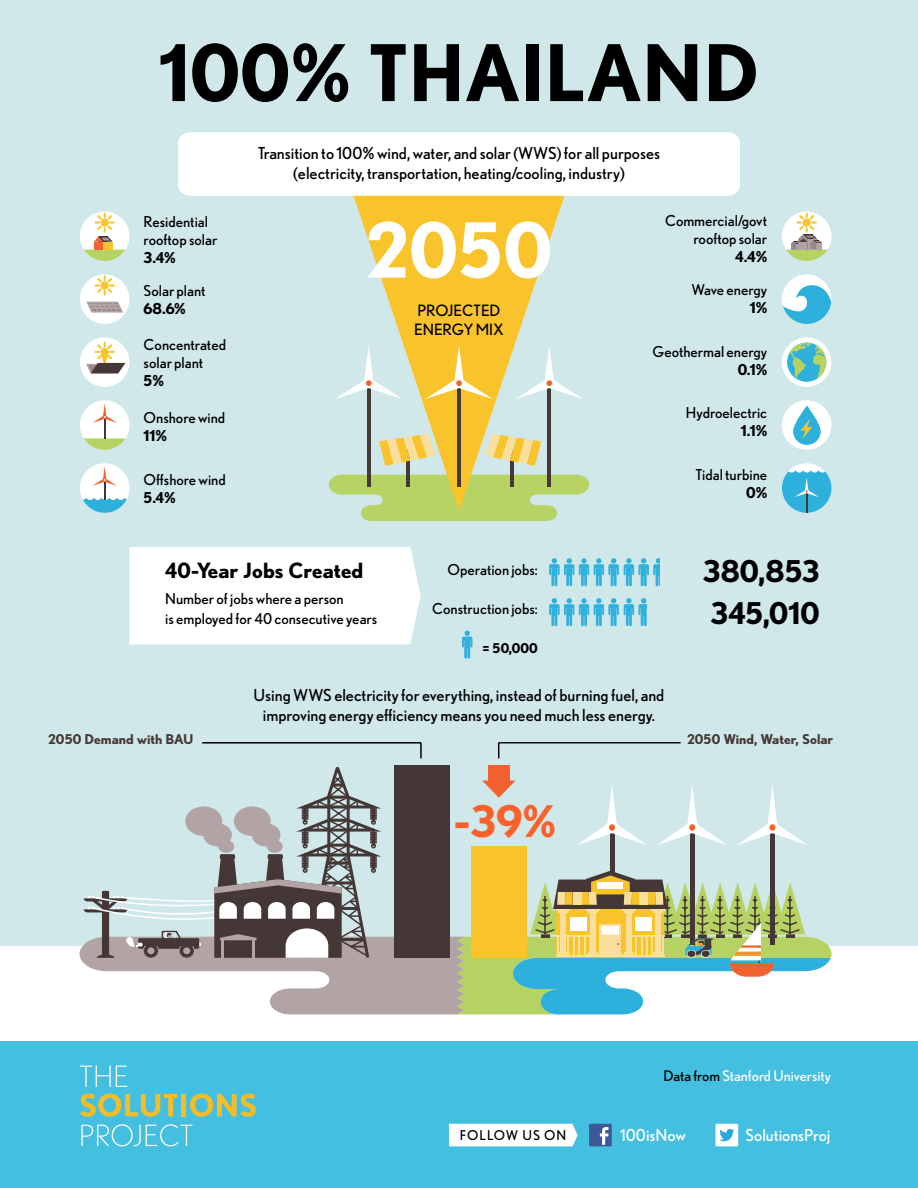
<style>
.page{position:relative;width:918px;height:1188px;background:#fff}
.page>*{position:absolute;margin:0;border:0;box-sizing:border-box;transform-origin:0 0}
.t1{font:700 78px "Nobel";color:#000}
.t2{font:700 75.75px "Nobel";color:#fff}
.t3{font:700 43.5px "Nobel";color:#fa612b}
.t4{font:700 30px/42px "Nobel";color:#000}
.t5{font:700 21px "Nobel";color:#000}
.t6{font:16.5px/19.8px "Nobel";color:#000;text-align:center}
.t7{font:16.5px "Nobel";color:#fff}
.t8{font:15.6px/18.8px "Nobel";color:#000}
.t9{font:15px/18px "Nobel";color:#000}
.t10{font:700 15px "Nobel";color:#000}
.t11{font:14.7px "Nobel";color:#fff}
.t12{font:700 13.5px "Nobel";color:#453836}
.t13{font:13.5px "Nobel";letter-spacing:.08em;color:#000}
.t14{font:700 13.5px "Nobel";color:#000}
.s1{color:#000}
</style>
<div class="page">
<div style="left:0;top:0;width:918px;height:945px;background:#d1e8eb"></div>
<hr style="left:202px;top:742px;width:219px;height:2px;background:#000">
<hr style="left:499px;top:742px;width:182px;height:1px;background:#000">
<svg style="left:80px;top:743px;width:752px;height:271px"></svg>
<div style="left:0;top:1042px;width:918px;height:146px;background:#45bfe0"></div>
<svg style="left:80px;top:1066px;width:47px;height:21px"></svg>
<svg style="left:80px;top:1094px;width:98px;height:23px"></svg>
<div style="left:181px;top:1094px;width:5px;height:22px;background:#f7bd26"></div>
<svg style="left:190px;top:1094px;width:66px;height:23px"></svg>
<svg style="left:81px;top:1124px;width:112px;height:22px"></svg>
<svg style="left:329px;top:477px;width:260px;height:44px"></svg>
<svg style="left:333px;top:196px;width:252px;height:315px"></svg>
<hr style="left:457px;top:374px;width:4px;height:113px;background:#453837">
<svg style="left:425px;top:345px;width:68px;height:54px"></svg>
<hr style="left:367px;top:374px;width:4px;height:113px;background:#453837">
<svg style="left:335px;top:345px;width:68px;height:54px"></svg>
<hr style="left:547px;top:374px;width:4px;height:113px;background:#453837">
<svg style="left:515px;top:345px;width:68px;height:54px"></svg>
<hr style="left:407px;top:449px;width:3px;height:38px;background:#453837">
<svg style="left:379px;top:434px;width:57px;height:32px"></svg>
<hr style="left:510px;top:449px;width:4px;height:38px;background:#453837">
<svg style="left:485px;top:434px;width:56px;height:32px"></svg>
<div style="left:178px;top:132px;width:562px;height:64px;background:#fff;border-radius:12px"></div>
<div style="left:80px;top:212px;width:49px;height:49px;background:#fff;border-radius:50%"></div>
<svg style="left:84px;top:250px;width:41px;height:11px"></svg>
<div style="left:94px;top:242px;width:9px;height:8px;background:#f1622f"></div>
<div style="left:103px;top:242px;width:10px;height:8px;background:#f9c42a"></div>
<svg style="left:94px;top:213px;width:21px;height:29px"></svg>
<div style="left:80px;top:274px;width:49px;height:50px;background:#fff;border-radius:50%"></div>
<svg style="left:95px;top:275px;width:20px;height:21px"></svg>
<svg style="left:86px;top:302px;width:37px;height:11px"></svg>
<div style="left:80px;top:337px;width:49px;height:50px;background:#fff;border-radius:50%"></div>
<svg style="left:86px;top:342px;width:39px;height:31px"></svg>
<div style="left:80px;top:400px;width:49px;height:50px;background:#fff;border-radius:50%"></div>
<svg style="left:84px;top:403px;width:42px;height:47px"></svg>
<div style="left:80px;top:463px;width:49px;height:50px;background:#fff;border-radius:50%"></div>
<svg style="left:83px;top:466px;width:44px;height:47px"></svg>
<div style="left:782px;top:212px;width:49px;height:49px;background:#fff;border-radius:50%"></div>
<svg style="left:786px;top:213px;width:42px;height:48px"></svg>
<div style="left:782px;top:274px;width:49px;height:50px;background:#fff;border-radius:50%"></div>
<svg style="left:783px;top:285px;width:48px;height:39px"></svg>
<div style="left:782px;top:337px;width:49px;height:50px;background:#fff;border-radius:50%"></div>
<svg style="left:787px;top:343px;width:39px;height:39px"></svg>
<svg style="left:790px;top:343px;width:36px;height:36px"></svg>
<div style="left:782px;top:400px;width:49px;height:50px;background:#fff;border-radius:50%"></div>
<svg style="left:793px;top:406px;width:28px;height:39px"></svg>
<svg style="left:801px;top:418px;width:11px;height:21px"></svg>
<div style="left:782px;top:463px;width:49px;height:50px;background:#fff;border-radius:50%"></div>
<svg style="left:782px;top:470px;width:49px;height:43px"></svg>
<div style="left:129px;top:547px;width:292px;height:97px;background:#fff"></div>
<div style="left:449px;top:1124px;width:129px;height:22px;background:#fff"></div>
<div style="left:589px;top:1124px;width:23px;height:22px;background:#3b5996"></div>
<svg style="left:600px;top:1127px;width:9px;height:18px"></svg>
<div style="left:716px;top:1124px;width:22px;height:22px;background:#fff;border-radius:2px"></div>
<svg style="left:719px;top:1129px;width:15px;height:12px"></svg>
<svg style="left:549px;top:558px;width:110px;height:28px"></svg>
<svg style="left:549px;top:598px;width:98px;height:28px"></svg>
<svg style="left:462px;top:631px;width:10px;height:28px"></svg>
<h1 class="t1" style="left:159px;top:26px;width:601px">100% THAILAND</h1>
<p class="t9" style="left:144px;top:212px;width:75px">Residential rooftop solar</p>
<p class="t10" style="left:144px;top:248px;width:34px">3.4%</p>
<p class="t9" style="left:144px;top:281px;width:63px">Solar plant</p>
<p class="t10" style="left:144px;top:299px;width:44px">68.6%</p>
<p class="t9" style="left:144px;top:335px;width:84px">Concentrated solar plant</p>
<p class="t10" style="left:144px;top:371px;width:22px">5%</p>
<p class="t9" style="left:144px;top:409px;width:83px">Onshore wind</p>
<p class="t10" style="left:144px;top:427px;width:25px">11%</p>
<p class="t9" style="left:144px;top:470px;width:84px">Offshore wind</p>
<p class="t10" style="left:144px;top:488px;width:33px">5.4%</p>
<p class="t6" style="left:258px;top:143px;width:404px">Transition to 100% wind, water, and solar (WWS) for all purposes (electricity, transportation, heating/cooling, industry)</p>
<h2 class="t2" style="left:366px;top:205px;width:188px">2050</h2>
<p class="t8" style="left:414px;top:301px;width:91px">PROJECTED<br>ENERGY MIX</p>
<p class="t9" style="left:665px;top:212px;width:104px;text-align:right">Commercial/govt rooftop solar</p>
<p class="t10" style="left:735px;top:248px;width:34px">4.4%</p>
<p class="t9" style="left:692px;top:281px;width:77px">Wave energy</p>
<p class="t10" style="left:750px;top:299px;width:19px">1%</p>
<p class="t9" style="left:653px;top:342px;width:116px">Geothermal energy</p>
<p class="t10" style="left:738px;top:360px;width:31px">0.1%</p>
<p class="t9" style="left:686px;top:404px;width:83px">Hydroelectric</p>
<p class="t10" style="left:741px;top:422px;width:28px">1.1%</p>
<p class="t9" style="left:696px;top:465px;width:73px">Tidal turbine</p>
<p class="t10" style="left:746px;top:483px;width:23px">0%</p>
<h3 class="t5" style="left:165px;top:558px;width:200px">40-Year Jobs Created</h3>
<p class="t9" style="left:165px;top:589px;width:214px;line-height:19.5px">Number of jobs where a person<br>is employed for 40 consecutive years</p>
<p class="t9" style="left:448px;top:561px;width:92px">Operation jobs:</p>
<p class="t9" style="left:432px;top:600px;width:107px">Construction jobs:</p>
<p class="t14" style="left:483px;top:640px;width:57px">= 50,000</p>
<p class="t6" style="left:254px;top:685px;width:412px">Using WWS electricity for everything, instead of burning fuel, and improving energy efficiency means you need much less energy.</p>
<h3 class="t4" style="left:703px;top:550px;width:119px">380,853<br>345,010</h3>
<p class="t12" style="left:48px;top:731px;width:147px">2050 Demand with BAU</p>
<p class="t12" style="left:687px;top:731px;width:148px">2050 Wind, Water, Solar</p>
<h3 class="t3" style="left:454px;top:795px;width:104px">-39%</h3>
<p class="t11" style="left:664px;top:1066px;width:169px"><span class="s1">Data from</span> Stanford University</p>
<p class="t13" style="left:460px;top:1127px;width:108px">FOLLOW US ON</p>
<p class="t7" style="left:620px;top:1125px;width:67px">100isNow</p>
<p class="t7" style="left:746px;top:1125px;width:86px">SolutionsProj</p>
</div>
